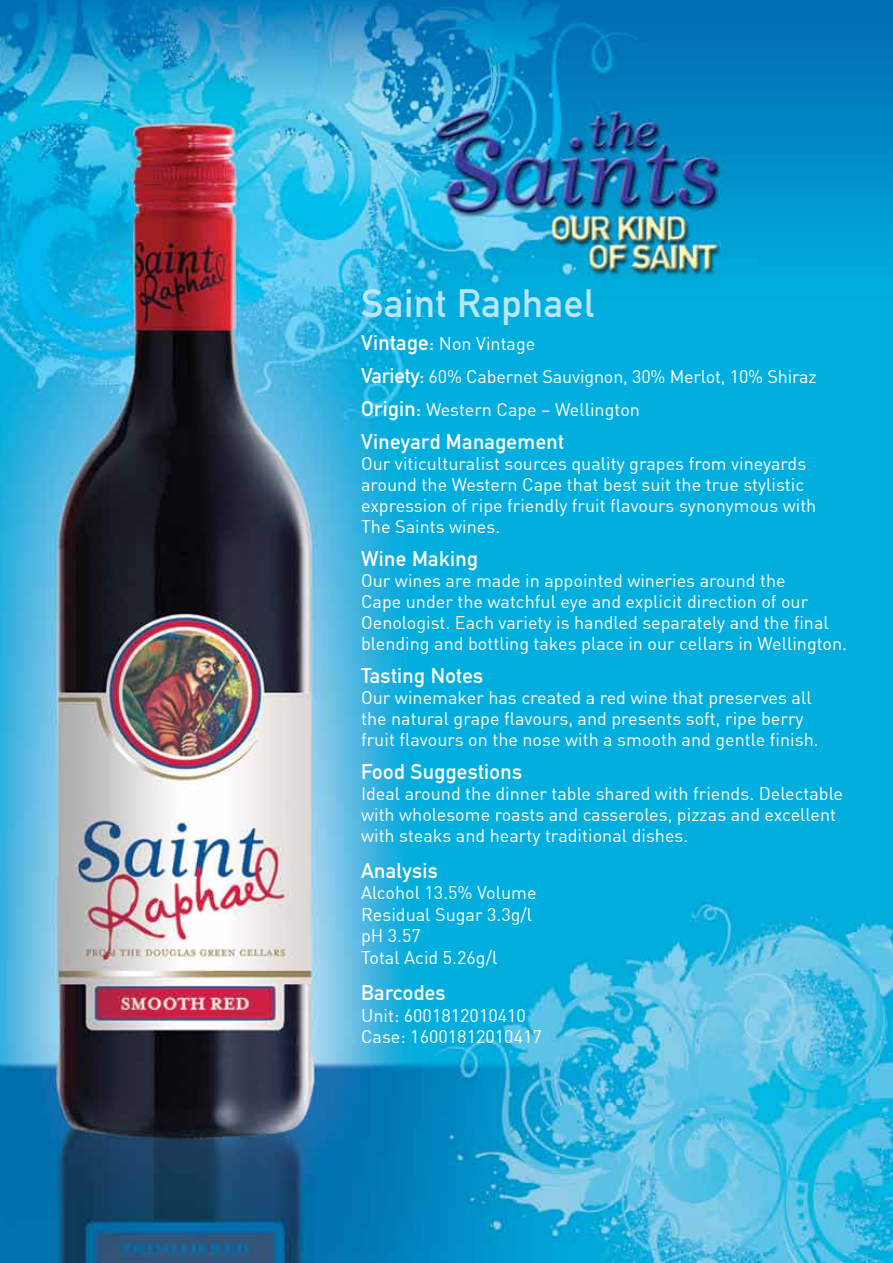
<style>
.page{position:relative;width:893px;height:1263px;background:#fff}
.page>*{position:absolute;margin:0;border:0;box-sizing:border-box;transform-origin:0 0}
.t1{font:39px "DIN Mittelschrift Std";letter-spacing:.015em;color:#b9e6fa}
.t2{font:21px "DIN Mittelschrift Std";letter-spacing:.015em;color:#fff}
.t3{font:18px/21px "DIN";color:#fff}
.s1{font-family:"DIN Mittelschrift Std";font-size:21px}
</style>
<div class="page">
<img style="left:0;top:0;width:893px;height:1263px">
<h1 class="t1" style="left:361px;top:280px;width:234px">Saint Raphael</h1>
<p class="t3" style="left:361px;top:326px;width:457px;line-height:33px"><span class="s1">Vintage:</span> Non Vintage<br><span class="s1">Variety:</span> 60% Cabernet Sauvignon, 30% Merlot, 10% Shiraz<br><span class="s1">Origin:</span> Western Cape – Wellington</p>
<p class="t2" style="left:361px;top:429px;width:204px">Vineyard Management</p>
<p class="t3" style="left:361px;top:452px;width:457px">Our viticulturalist sources quality grapes from vineyards around the Western Cape that best suit the true stylistic expression of ripe friendly fruit flavours synonymous with The Saints wines.</p>
<p class="t2" style="left:361px;top:546px;width:119px">Wine Making</p>
<p class="t3" style="left:361px;top:569px;width:488px">Our wines are made in appointed wineries around the<br>Cape under the watchful eye and explicit direction of our Oenologist. Each variety is handled separately and the final blending and bottling takes place in our cellars in Wellington.</p>
<p class="t2" style="left:361px;top:663px;width:124px">Tasting Notes</p>
<p class="t3" style="left:361px;top:686px;width:459px">Our winemaker has created a red wine that preserves all the natural grape flavours, and presents soft, ripe berry fruit flavours on the nose with a smooth and gentle finish.</p>
<p class="t2" style="left:361px;top:759px;width:163px">Food Suggestions</p>
<p class="t3" style="left:361px;top:782px;width:484px">Ideal around the dinner table shared with friends. Delectable with wholesome roasts and casseroles, pizzas and excellent with steaks and hearty traditional dishes.</p>
<p class="t2" style="left:361px;top:858px;width:78px">Analysis</p>
<p class="t3" style="left:361px;top:882px;width:177px;line-height:21.6px">Alcohol 13.5% Volume<br>Residual Sugar 3.3g/l pH 3.57<br>Total Acid 5.26g/l</p>
<p class="t2" style="left:361px;top:980px;width:86px">Barcodes</p>
<p class="t3" style="left:361px;top:1004px;width:182px;line-height:21.6px">Unit: 6001812010410<br>Case: 16001812010417</p>
</div>
